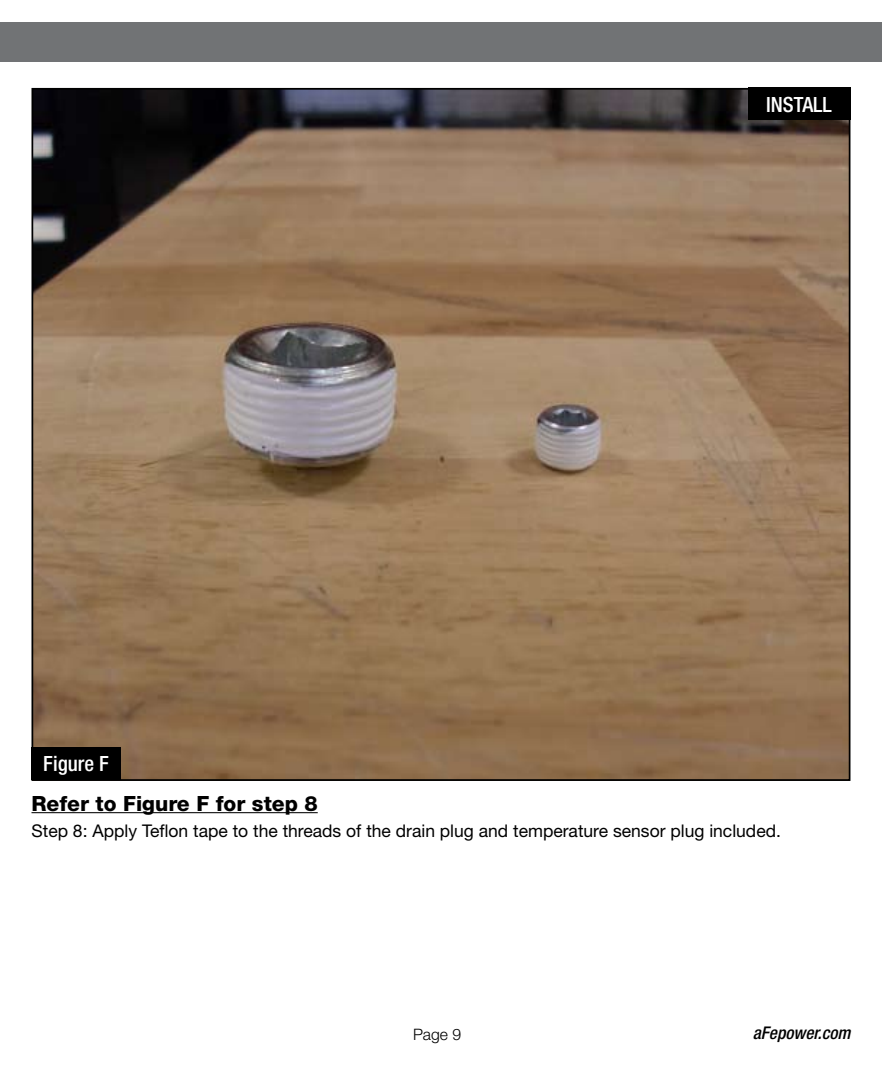
<style>
.page{position:relative;width:882px;height:1071px;background:#fff}
.page>*{position:absolute;margin:0;border:0;box-sizing:border-box;transform-origin:0 0}
.t1{font:800 21px "Helvetica Neue";color:#000}
.t2{font:500 condensed 21px "Helvetica Neue";color:#fff}
.t3{font:17.5px "Helvetica Neue";color:#000}
.t4{font:italic 500 condensed 17.5px "Helvetica Neue";color:#000}
.t5{font:300 15.75px "Helvetica Neue";color:#000}
</style>
<div class="page">
<div style="left:0;top:23px;width:882px;height:39px;background:#717375"></div>
<hr style="left:32px;top:812px;width:286px;height:1px;background:#000">
<img style="left:35px;top:91px;width:812px;height:687px">
<div style="left:32px;top:747px;width:89px;height:33px;background:#000"></div>
<div style="left:748px;top:88px;width:102px;height:32px;background:#000"></div>
<p class="t2" style="left:43px;top:751px;width:67px">Figure F</p>
<p class="t2" style="left:766px;top:92px;width:67px">INSTALL</p>
<p class="t1" style="left:32px;top:791px;width:288px">Refer to Figure F for step 8</p>
<p class="t3" style="left:32px;top:820px;width:751px">Step 8: Apply Teflon tape to the threads of the drain plug and temperature sensor plug included.</p>
<p class="t5" style="left:413px;top:1024px;width:50px">Page 9</p>
<p class="t4" style="left:753px;top:1023px;width:99px">aFepower.com</p>
</div>
